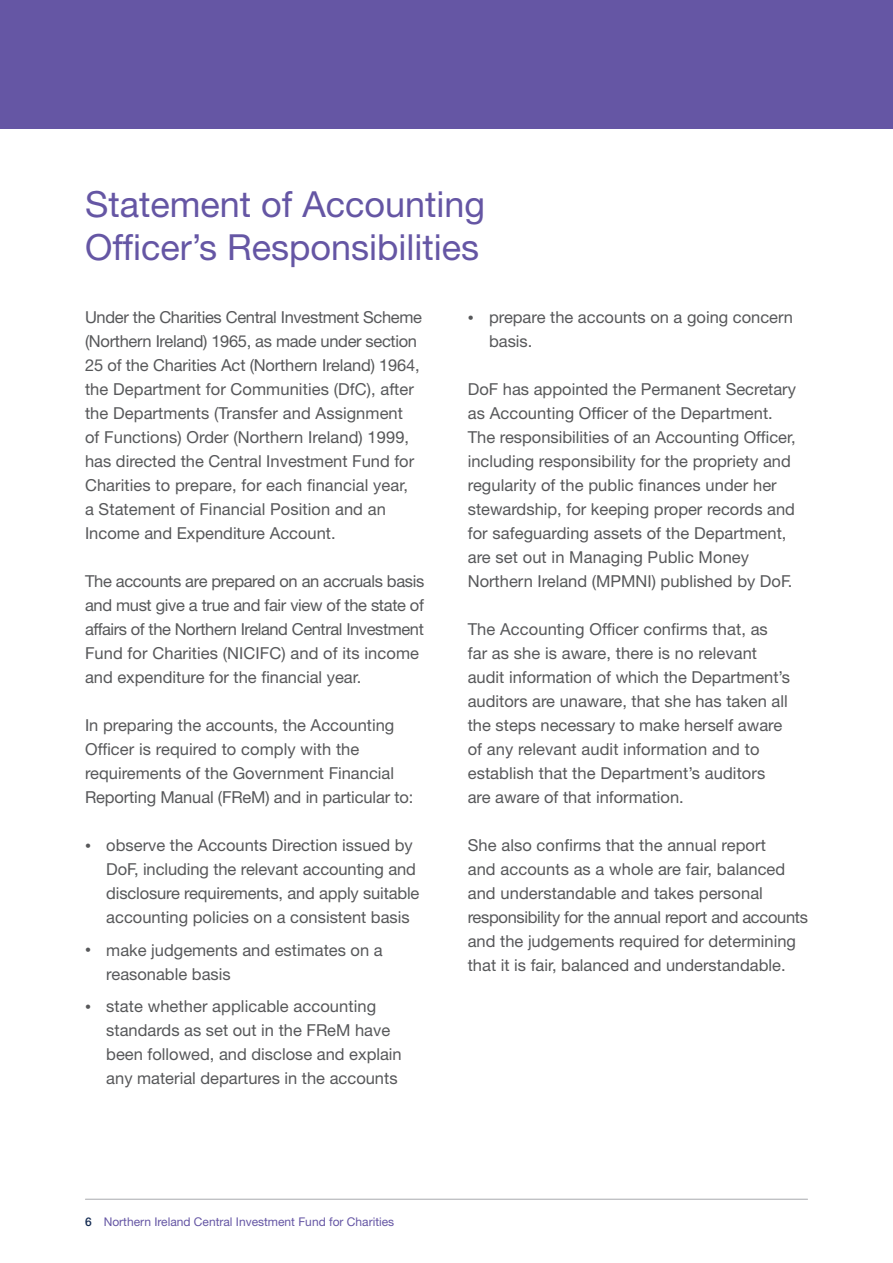
<style>
.page{position:relative;width:893px;height:1263px;background:#fff}
.page>*{position:absolute;margin:0;border:0;box-sizing:border-box;transform-origin:0 0}
.t1{font:36px/43.2px "Helvetica Neue LT Std";color:#6556a4}
.t2{font:16.5px/24px "Helvetica Neue LT Std";color:#57585a}
.t3{font:16.5px/24px "Helvetica Neue LT Std";letter-spacing:-.02em;color:#57585a}
.t4{font:12px "Helvetica Neue LT Std";color:#6556a4}
.s1{font-size:12px}
.s2{font-weight:500;color:#152c53}
</style>
<div class="page">
<div style="left:0;top:0;width:893px;height:128px;background:#6556a4"></div>
<hr style="left:85px;top:1199px;width:722px;height:1px;background:#a8a9ad">
<p class="t1" style="left:85px;top:182px;width:402px">Statement of Accounting<br>Officer’s Responsibilities</p>
<p class="t2" style="left:85px;top:305px;width:338px">Under the Charities Central Investment Scheme (Northern Ireland) 1965, as made under section 25 of the Charities Act (Northern Ireland) 1964, the Department for Communities (DfC), after the Departments (Transfer and Assignment<br>of Functions) Order (Northern Ireland) 1999, has directed the Central Investment Fund for Charities to prepare, for each financial year,<br>a Statement of Financial Position and an Income and Expenditure Account.</p>
<p class="t3" style="left:85px;top:569px;width:341px">The accounts are prepared on an accruals basis and must give a true and fair view of the state of affairs of the Northern Ireland Central Investment Fund for Charities (NICIFC) and of its income and expenditure for the financial year.</p>
<p class="t2" style="left:85px;top:713px;width:330px">In preparing the accounts, the Accounting Officer is required to comply with the requirements of the Government Financial Reporting Manual (FReM) and in particular to:</p>
<p class="t2" style="left:106px;top:833px;width:315px;text-indent:-21px"><span class="s1">•</span> observe the Accounts Direction issued by DoF, including the relevant accounting and disclosure requirements, and apply suitable accounting policies on a consistent basis</p>
<p class="t2" style="left:106px;top:937px;width:278px;text-indent:-21px"><span class="s1">•</span> make judgements and estimates on a reasonable basis</p>
<p class="t2" style="left:106px;top:994px;width:297px;text-indent:-21px"><span class="s1">•</span> state whether applicable accounting standards as set out in the FReM have been followed, and disclose and explain any material departures in the accounts</p>
<p class="t2" style="left:489px;top:305px;width:306px;text-indent:-21px"><span class="s1">•</span> prepare the accounts on a going concern basis.</p>
<p class="t2" style="left:468px;top:377px;width:330px">DoF has appointed the Permanent Secretary as Accounting Officer of the Department.<br>The responsibilities of an Accounting Officer, including responsibility for the propriety and regularity of the public finances under her stewardship, for keeping proper records and for safeguarding assets of the Department, are set out in Managing Public Money Northern Ireland (MPMNI) published by DoF.</p>
<p class="t2" style="left:468px;top:617px;width:324px">The Accounting Officer confirms that, as far as she is aware, there is no relevant audit information of which the Department’s auditors are unaware, that she has taken all the steps necessary to make herself aware of any relevant audit information and to establish that the Department’s auditors are aware of that information.</p>
<p class="t2" style="left:468px;top:833px;width:342px">She also confirms that the annual report<br>and accounts as a whole are fair, balanced and understandable and takes personal responsibility for the annual report and accounts and the judgements required for determining that it is fair, balanced and understandable.</p>
<p class="t4" style="left:85px;top:1214px;width:311px"><span class="s2">6</span> Northern Ireland Central Investment Fund for Charities</p>
</div>
